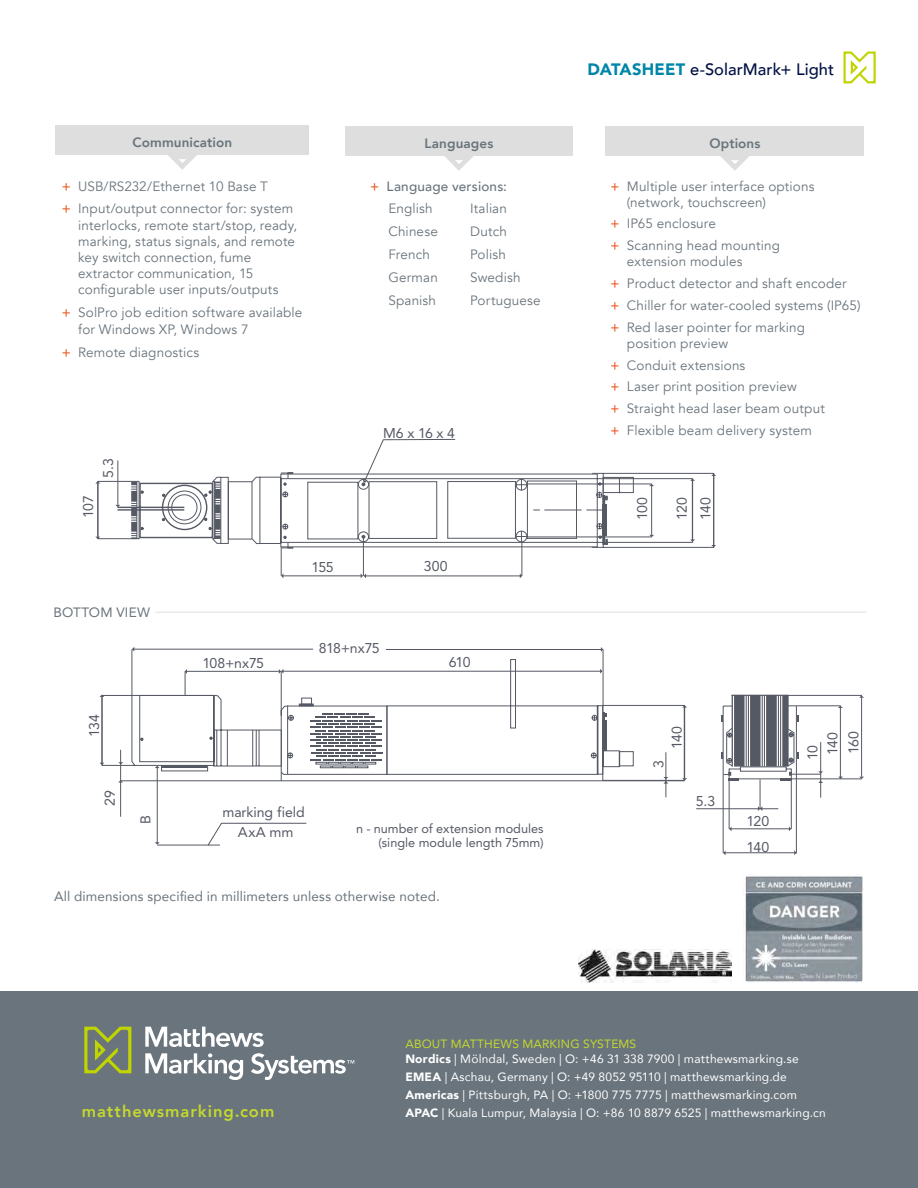
<style>
.page{position:relative;width:918px;height:1188px;background:#fff}
.page>*{position:absolute;margin:0;border:0;box-sizing:border-box;transform-origin:0 0}
.t1{font:500 16.5px "Avenir";letter-spacing:.005em;color:#001044}
.t2{font:800 16.5px "Avenir";letter-spacing:.06em;color:#c4d82e}
.t3{font:14.1px/23.7px "Avenir";letter-spacing:-.005em;color:#555964}
.t4{font:13.5px/21.8px "Avenir";letter-spacing:.01em;color:#69747c}
.t5{font:13.5px "Avenir";letter-spacing:.01em;color:#69747c}
.t6{font:800 13.5px "Avenir";letter-spacing:.005em;color:#69747c}
.t7{font:12.75px/14.1px "Avenir";color:#555964;text-align:right}
.t8{font:12px/15px "Avenir";letter-spacing:.015em;color:#fff}
.s1{font-weight:900;color:#0086a8}
.s2{font-weight:500;color:#f05622}
.s3{font-weight:500}
.s4{color:#c4d82e}
.s5{font-weight:900}
</style>
<div class="page">
<div style="left:0;top:992px;width:918px;height:196px;background:#69747c"></div>
<svg style="left:84px;top:1027px;width:47px;height:46px"></svg>
<svg style="left:145px;top:1027px;width:119px;height:20px"></svg>
<svg style="left:145px;top:1053px;width:98px;height:27px"></svg>
<svg style="left:251px;top:1053px;width:103px;height:27px"></svg>
<svg style="left:843px;top:51px;width:33px;height:32px"></svg>
<div style="left:56px;top:125px;width:253px;height:30px;background:#dddedd"></div>
<svg style="left:168px;top:155px;width:29px;height:15px"></svg>
<div style="left:606px;top:126px;width:258px;height:30px;background:#dddedd"></div>
<svg style="left:720px;top:156px;width:29px;height:15px"></svg>
<div style="left:345px;top:126px;width:228px;height:30px;background:#dddedd"></div>
<svg style="left:445px;top:156px;width:28px;height:15px"></svg>
<img style="left:578px;top:950px;width:154px;height:32px">
<img style="left:745px;top:876px;width:118px;height:106px">
<svg style="left:95px;top:439px;width:621px;height:139px"></svg>
<hr style="left:522px;top:542px;width:1px;height:34px;background:#555964">
<hr style="left:386px;top:649px;width:215px;height:1px;background:#555964">
<svg style="left:600px;top:647px;width:3px;height:12px"></svg>
<svg style="left:388px;top:659px;width:215px;height:36px"></svg>
<hr style="left:603px;top:649px;width:1px;height:57px;background:#555964">
<svg style="left:100px;top:647px;width:288px;height:198px"></svg>
<svg style="left:157px;top:741px;width:564px;height:105px"></svg>
<hr style="left:696px;top:808px;width:82px;height:1px;background:#555964">
<svg style="left:721px;top:697px;width:143px;height:158px"></svg>
<svg style="left:280px;top:695px;width:583px;height:80px"></svg>
<hr style="left:156px;top:612px;width:710px;height:1px;background:#dddedd">
<p class="t1" style="left:588px;top:55px;width:248px"><span class="s1">DATASHEET</span> e-SolarMark+ Light</p>
<p class="t6" style="left:133px;top:131px;width:101px">Communication</p>
<p class="t4" style="left:62px;top:175px;width:233px;line-height:23px"><span class="s2">+</span> USB/RS232/Ethernet 10 Base T<br><span class="s2">+</span> Input/output connector for: system</p>
<p class="t4" style="left:78px;top:217px;width:221px;line-height:16.2px">interlocks, remote start/stop, ready, marking, status signals, and remote key switch connection, fume extractor communication, 15 configurable user inputs/outputs</p>
<p class="t4" style="left:78px;top:305px;width:226px;line-height:16.2px;text-indent:-16px"><span class="s2">+</span> SolPro job edition software available for Windows XP, Windows 7</p>
<p class="t4" style="left:62px;top:341px;width:139px"><span class="s2">+</span> Remote diagnostics</p>
<p class="t6" style="left:425px;top:132px;width:70px">Languages</p>
<p class="t6" style="left:709px;top:132px;width:53px">Options</p>
<p class="t4" style="left:388px;top:175px;width:120px;line-height:22.8px;text-indent:-18px"><span class="s2">+</span> <span class="s3">Language versions:<br></span>English<br>Chinese<br>French<br>German<br>Spanish</p>
<p class="t4" style="left:627px;top:178px;width:189px;line-height:16.2px;text-indent:-16px"><span class="s2">+</span> Multiple user interface options (network, touchscreen)</p>
<p class="t4" style="left:610px;top:213px;width:171px"><span class="s2">+</span> IP65 enclosure<br><span class="s2">+</span> Scanning head mounting</p>
<p class="t4" style="left:610px;top:251px;width:252px;text-indent:16px">extension modules<br><span class="s2">+</span> Product detector and shaft encoder<br><span class="s2">+</span> Chiller for water-cooled systems (IP65) <span class="s2">+</span> Red laser pointer for marking</p>
<p class="t4" style="left:610px;top:333px;width:216px;text-indent:16px">position preview<br><span class="s2">+</span> Conduit extensions<br><span class="s2">+</span> Laser print position preview<br><span class="s2">+</span> Straight head laser beam output <span class="s2">+</span> Flexible beam delivery system</p>
<p class="t4" style="left:470px;top:197px;width:72px;line-height:23px">Italian<br>Dutch<br>Polish<br>Swedish<br>Portuguese</p>
<p class="t3" style="left:383px;top:421px;width:73px">M6 x 16 x 4</p>
<p class="t3" style="left:96px;top:478px;width:21px;rotate:-90deg">5.3</p>
<p class="t3" style="left:76px;top:518px;width:24px;rotate:-90deg">107</p>
<p class="t3" style="left:630px;top:520px;width:25px;rotate:-90deg">100</p>
<p class="t3" style="left:670px;top:520px;width:24px;rotate:-90deg">120<br>140</p>
<p class="t5" style="left:54px;top:602px;width:98px">BOTTOM VIEW</p>
<p class="t3" style="left:311px;top:554px;width:24px">155</p>
<p class="t3" style="left:424px;top:554px;width:25px">300</p>
<p class="t3" style="left:319px;top:636px;width:62px">818+nx75</p>
<p class="t3" style="left:82px;top:737px;width:24px;rotate:-90deg">134</p>
<p class="t3" style="left:98px;top:806px;width:17px;rotate:-90deg">29</p>
<p class="t3" style="left:202px;top:651px;width:63px">108+nx75</p>
<p class="t3" style="left:449px;top:650px;width:23px">610</p>
<p class="t3" style="left:133px;top:824px;width:10px;rotate:-90deg">B</p>
<p class="t3" style="left:222px;top:802px;width:84px;line-height:19.6px;text-align:center">marking field<br>AxA mm</p>
<p class="t7" style="left:356px;top:821px;width:189px">n - number of extension modules (single module length 75mm)</p>
<p class="t5" style="left:54px;top:886px;width:387px">All dimensions specified in millimeters unless otherwise noted.</p>
<p class="t3" style="left:647px;top:768px;width:9px;rotate:-90deg">3</p>
<p class="t3" style="left:665px;top:749px;width:24px;rotate:-90deg">140</p>
<p class="t3" style="left:696px;top:789px;width:21px">5.3</p>
<p class="t3" style="left:747px;top:808px;width:24px;line-height:25.3px">120<br>140</p>
<p class="t3" style="left:800px;top:760px;width:17px;rotate:-90deg">10</p>
<p class="t3" style="left:820px;top:755px;width:24px;rotate:-90deg">140</p>
<p class="t3" style="left:841px;top:754px;width:24px;rotate:-90deg">160</p>
<p class="t8" style="left:405px;top:1036px;width:395px"><span class="s4">ABOUT MATTHEWS MARKING SYSTEMS<br></span><span class="s5">Nordics</span> | Mölndal, Sweden | O: +46 31 338 7900 | matthewsmarking.se</p>
<p class="t8" style="left:405px;top:1067px;width:393px;line-height:18px"><span class="s5">EMEA</span> | Aschau, Germany | O: +49 8052 95110 | matthewsmarking.de<br><span class="s5">Americas</span> | Pittsburgh, PA | O: +1800 775 7775 | matthewsmarking.com</p>
<p class="t2" style="left:82px;top:1098px;width:194px">matthewsmarking.com</p>
<p class="t8" style="left:405px;top:1105px;width:422px"><span class="s5">APAC</span> | Kuala Lumpur, Malaysia | O: +86 10 8879 6525 | matthewsmarking.cn</p>
</div>
